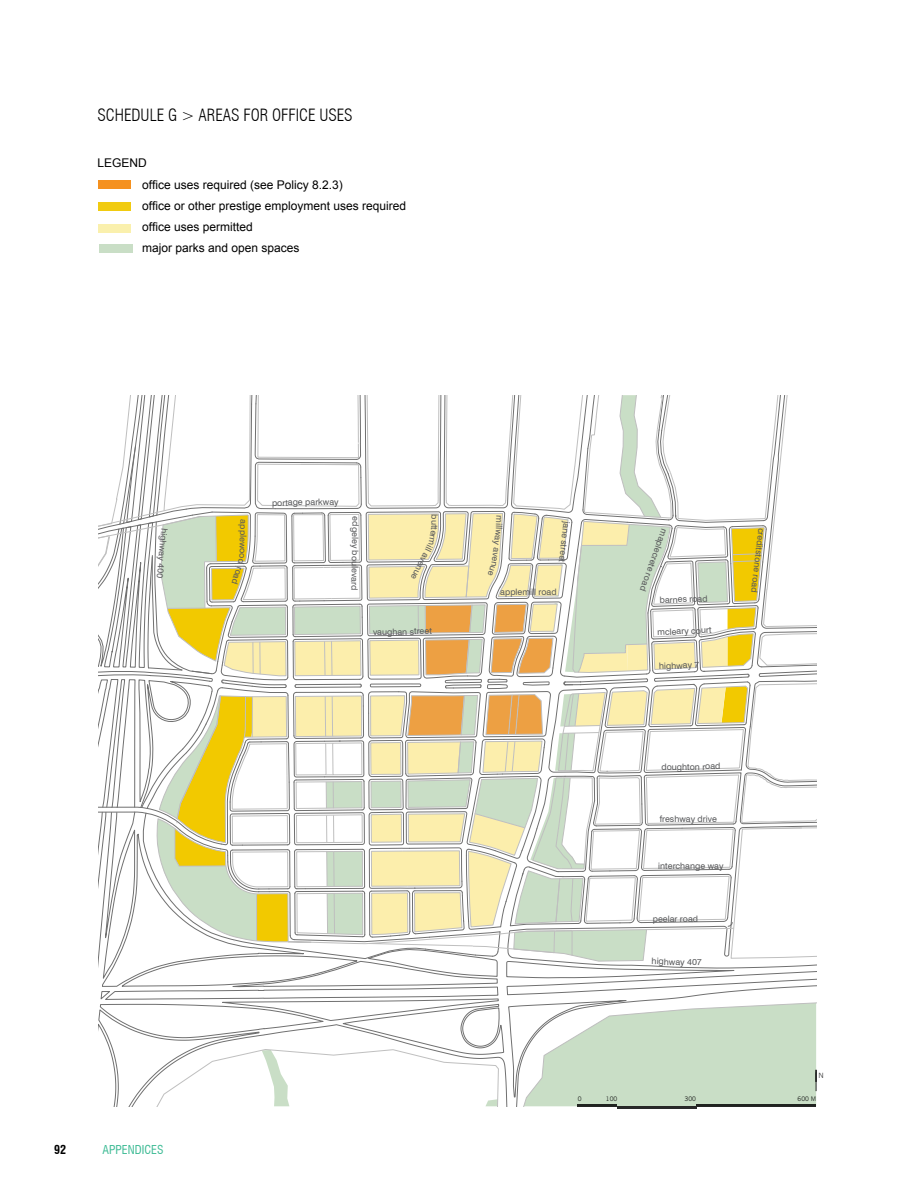
<style>
.page{position:relative;width:918px;height:1188px;background:#fff}
.page>*{position:absolute;margin:0;border:0;box-sizing:border-box;transform-origin:0 0}
.t1{font:300 condensed 16.5px "Swiss 721 BT";color:#000}
.t2{font:12px/21.1px "Arial";color:#000}
.t3{font:condensed 12px "Swiss 721 BT";color:#3ebb95}
.t4{font:700 condensed 12px "Swiss 721 BT";color:#000}
.t5{font:8.85px "Swiss 721 BT";letter-spacing:-.005em;color:#58595b}
.t6{font:6.9px "News Gothic";color:#29292a}
.t7{font:6.15px "News Gothic";color:#29292a}
</style>
<div class="page">
<div style="left:98px;top:180px;width:33px;height:9px;background:#f5911f"></div>
<div style="left:98px;top:202px;width:33px;height:9px;background:#f1cb10"></div>
<div style="left:98px;top:224px;width:33px;height:9px;background:#faf0ad"></div>
<div style="left:99px;top:244px;width:34px;height:9px;background:#c9dec6"></div>
<svg style="left:98px;top:395px;width:719px;height:714px"></svg>
<h1 class="t1" style="left:98px;top:105px;width:257px">SCHEDULE G &gt; AREAS FOR OFFICE USES</h1>
<h2 class="t2" style="left:142px;top:152px;width:266px;text-indent:-45px">LEGEND<br>office uses required (see Policy 8.2.3)<br>office or other prestige employment uses required office uses permitted<br>major parks and open spaces</h2>
<p class="t5" style="left:272px;top:497px;width:68px">portage parkway</p>
<p class="t5" style="left:440px;top:514px;width:17px;rotate:91deg">butt</p>
<p class="t5" style="left:435px;top:548px;width:39px;rotate:117deg">ill avenue</p>
<p class="t5" style="left:505px;top:516px;width:15px;rotate:93deg">mill</p>
<p class="t5" style="left:505px;top:530px;width:39px;rotate:98deg">way aven</p>
<p class="t5" style="left:361px;top:517px;width:75px;rotate:91deg">edgeley boulevard</p>
<p class="t5" style="left:249px;top:520px;width:40px;rotate:91deg">app el woo</p>
<p class="t5" style="left:245px;top:568px;width:20px;rotate:108deg">road</p>
<p class="t5" style="left:572px;top:522px;width:43px;rotate:97deg">jane street</p>
<p class="t5" style="left:170px;top:528px;width:52px;rotate:95deg">highway 400</p>
<p class="t5" style="left:767px;top:529px;width:66px;rotate:97deg">creditstone road</p>
<p class="t5" style="left:670px;top:531px;width:66px;rotate:110deg">maplecrete road</p>
<p class="t5" style="left:660px;top:595px;width:49px;rotate:-2deg">barnes road</p>
<p class="t5" style="left:657px;top:626px;width:56px;rotate:-2deg">mcleary court</p>
<p class="t5" style="left:500px;top:586px;width:58px">applemill road</p>
<p class="t5" style="left:373px;top:626px;width:60px">vaughan street</p>
<p class="t5" style="left:659px;top:661px;width:42px;rotate:-2deg">highway 7</p>
<p class="t5" style="left:661px;top:761px;width:61px">doughton road</p>
<p class="t5" style="left:660px;top:814px;width:59px">freshway drive</p>
<p class="t5" style="left:658px;top:861px;width:67px">interchange way</p>
<p class="t5" style="left:653px;top:913px;width:47px">peelar road</p>
<p class="t5" style="left:652px;top:956px;width:52px;rotate:1deg">highway 407</p>
<p class="t6" style="left:819px;top:1072px;width:7px">N</p>
<h2 class="t4" style="left:54px;top:1142px;width:13px">92</h2>
<h2 class="t3" style="left:103px;top:1142px;width:62px">APPENDICES</h2>
<p class="t7" style="left:578px;top:1095px;width:5px">0</p>
<p class="t7" style="left:606px;top:1095px;width:13px">100</p>
<p class="t7" style="left:685px;top:1095px;width:13px">300</p>
<p class="t7" style="left:798px;top:1095px;width:20px">600 M</p>
</div>
